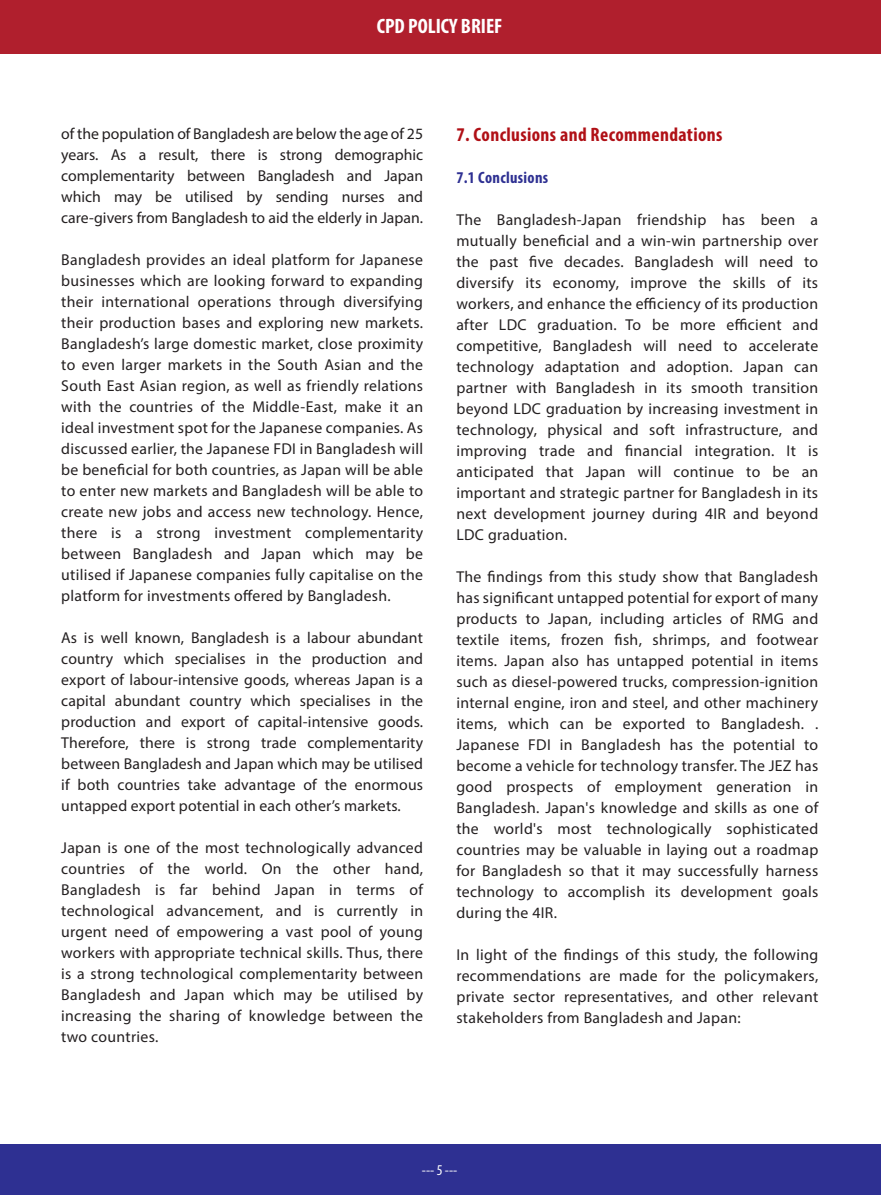
<style>
.page{position:relative;width:881px;height:1195px;background:#fff}
.page>*{position:absolute;margin:0;border:0;box-sizing:border-box;transform-origin:0 0}
.t1{font:700 condensed 20.85px "Myriad Pro";color:#fff}
.t2{font:700 condensed 19.5px "Myriad Pro";letter-spacing:.02em;color:#b01016}
.t3{font:700 condensed 16.5px "Myriad Pro";letter-spacing:.02em;color:#2e3092}
.t4{font:15.75px/21px "Myriad Pro";letter-spacing:.02em;color:#231f20;text-align:justify}
.t5{font:condensed 15px "Myriad Pro";color:#fff}
</style>
<div class="page">
<div style="left:0;top:1144px;width:881px;height:51px;background:#2e3092"></div>
<div style="left:0;top:0;width:881px;height:53px;background:#b01f2d"></div>
<h1 class="t1" style="left:377px;top:18px;width:127px">CPD POLICY BRIEF</h1>
<p class="t4" style="left:61px;top:125px;width:363px">of the population of Bangladesh are below the age of 25 years. As a result, there is strong demographic complementarity between Bangladesh and Japan which may be utilised by sending nurses and care-givers from Bangladesh to aid the elderly in Japan.</p>
<p class="t4" style="left:61px;top:251px;width:363px">Bangladesh provides an ideal platform for Japanese businesses which are looking forward to expanding their international operations through diversifying their production bases and exploring new markets.<br>Bangladesh’s large domestic market, close proximity to even larger markets in the South Asian and the South East Asian region, as well as friendly relations with the countries of the Middle-East, make it an ideal investment spot for the Japanese companies. As discussed earlier, the Japanese FDI in Bangladesh will be beneficial for both countries, as Japan will be able to enter new markets and Bangladesh will be able to create new jobs and access new technology. Hence, there is a strong investment complementarity between Bangladesh and Japan which may be utilised if Japanese companies fully capitalise on the platform for investments offered by Bangladesh.</p>
<p class="t4" style="left:61px;top:629px;width:363px">As is well known, Bangladesh is a labour abundant country which specialises in the production and export of labour-intensive goods, whereas Japan is a capital abundant country which specialises in the production and export of capital-intensive goods.<br>Therefore, there is strong trade complementarity between Bangladesh and Japan which may be utilised if both countries take advantage of the enormous untapped export potential in each other’s markets.</p>
<p class="t4" style="left:61px;top:838px;width:363px">Japan is one of the most technologically advanced countries of the world. On the other hand, Bangladesh is far behind Japan in terms of technological advancement, and is currently in urgent need of empowering a vast pool of young workers with appropriate technical skills. Thus, there is a strong technological complementarity between Bangladesh and Japan which may be utilised by increasing the sharing of knowledge between the two countries.</p>
<p class="t2" style="left:456px;top:127px;width:268px">7. Conclusions and Recommendations</p>
<p class="t3" style="left:456px;top:172px;width:93px">7.1 Conclusions</p>
<p class="t4" style="left:456px;top:211px;width:363px">The Bangladesh-Japan friendship has been a mutually beneficial and a win-win partnership over the past five decades. Bangladesh will need to diversify its economy, improve the skills of its workers, and enhance the efficiency of its production after LDC graduation. To be more efficient and competitive, Bangladesh will need to accelerate technology adaptation and adoption. Japan can partner with Bangladesh in its smooth transition beyond LDC graduation by increasing investment in technology, physical and soft infrastructure, and improving trade and financial integration. It is anticipated that Japan will continue to be an important and strategic partner for Bangladesh in its next development journey during 4IR and beyond LDC graduation.</p>
<p class="t4" style="left:456px;top:568px;width:363px">The findings from this study show that Bangladesh has significant untapped potential for export of many products to Japan, including articles of RMG and textile items, frozen fish, shrimps, and footwear items. Japan also has untapped potential in items such as diesel-powered trucks, compression-ignition internal engine, iron and steel, and other machinery items, which can be exported to Bangladesh. .<br>Japanese FDI in Bangladesh has the potential to become a vehicle for technology transfer. The JEZ has good prospects of employment generation in Bangladesh. Japan's knowledge and skills as one of the world's most technologically sophisticated countries may be valuable in laying out a roadmap for Bangladesh so that it may successfully harness technology to accomplish its development goals during the 4IR.</p>
<p class="t4" style="left:456px;top:946px;width:363px">In light of the findings of this study, the following recommendations are made for the policymakers, private sector representatives, and other relevant stakeholders from Bangladesh and Japan:</p>
<p class="t5" style="left:422px;top:1161px;width:37px">--- 5 ---</p>
</div>
